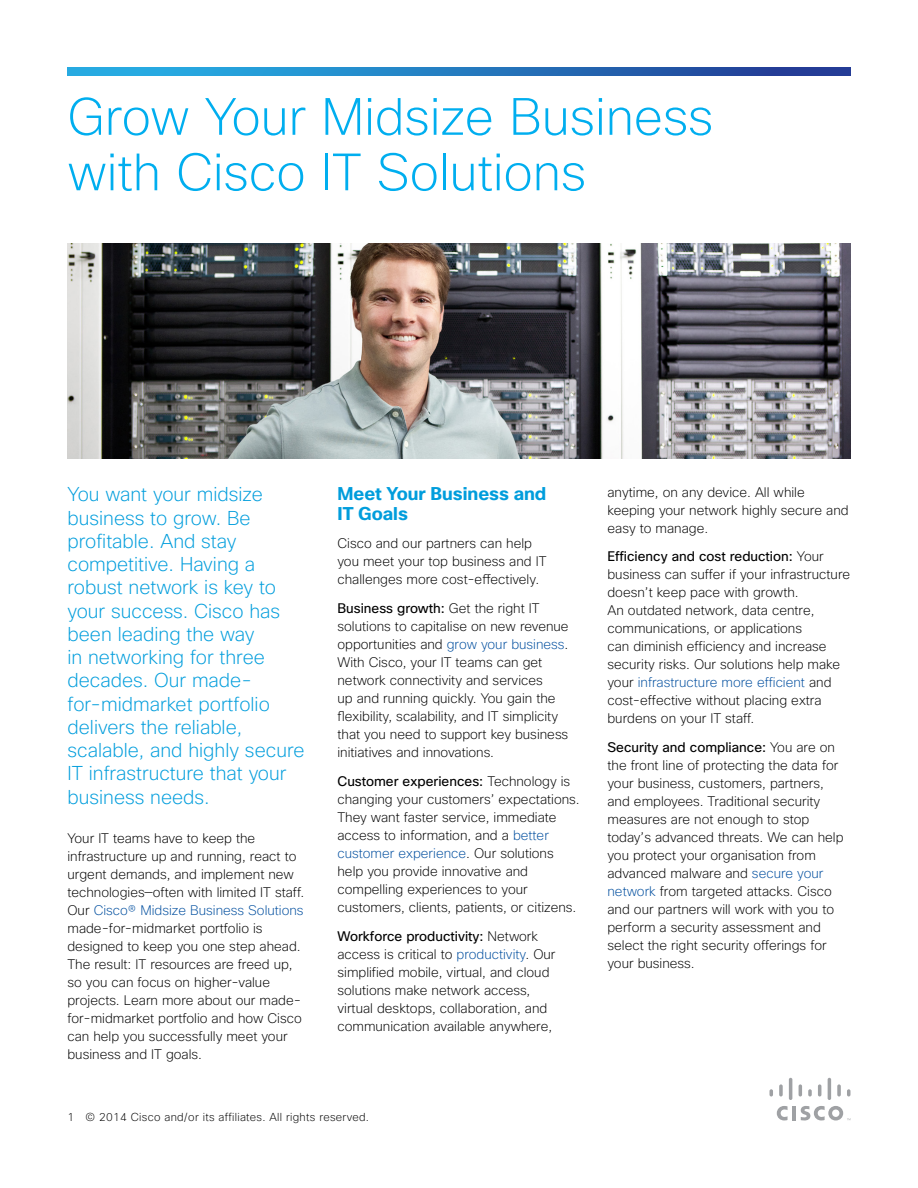
<style>
.page{position:relative;width:918px;height:1188px;background:#fff}
.page>*{position:absolute;margin:0;border:0;box-sizing:border-box;transform-origin:0 0}
.t1{font:200 51px/55.5px "Cisco Sans";color:#00aeef}
.t2{font:200 19.5px/23.2px "Cisco Sans";color:#009ddc}
.t3{font:700 18px/19.5px "Cisco Sans";color:#009ddc}
.t4{font:200 13.5px/18px "Cisco Sans";color:#000}
.t5{font:200 11.25px "Cisco Sans";letter-spacing:.025em;color:#000}
.s1{color:#024f9f}
.s2{font-weight:400}
</style>
<div class="page">
<img style="left:68px;top:243px;width:782px;height:216px">
<hr style="left:792px;top:1106px;width:4px;height:14px;background:#9fa1a4">
<svg style="left:777px;top:1106px;width:11px;height:14px"></svg>
<svg style="left:770px;top:1089px;width:3px;height:8px"></svg>
<svg style="left:779px;top:1084px;width:4px;height:13px"></svg>
<hr style="left:789px;top:1078px;width:3px;height:22px;background:#9fa1a4;border-radius:2px">
<svg style="left:799px;top:1084px;width:3px;height:13px"></svg>
<svg style="left:808px;top:1089px;width:4px;height:8px"></svg>
<svg style="left:818px;top:1084px;width:3px;height:13px"></svg>
<hr style="left:828px;top:1078px;width:3px;height:22px;background:#9fa1a4;border-radius:2px">
<svg style="left:837px;top:1084px;width:4px;height:13px"></svg>
<svg style="left:847px;top:1089px;width:3px;height:8px"></svg>
<svg style="left:801px;top:1106px;width:49px;height:14px"></svg>
<svg style="left:68px;top:68px;width:782px;height:8px;background:#2478be"></svg>
<h1 class="t1" style="left:68px;top:89px;width:647px">Grow Your Midsize Business with Cisco IT Solutions</h1>
<p class="t2" style="left:68px;top:483px;width:239px">You want your midsize business to grow. Be profitable. And stay competitive. Having a robust network is key to your success. Cisco has been leading the way<br>in networking for three decades. Our made&shy;for-midmarket portfolio delivers the reliable, scalable, and highly secure<br>IT infrastructure that your business needs.</p>
<p class="t4" style="left:68px;top:829px;width:238px">Your IT teams have to keep the infrastructure up and running, react to urgent demands, and implement new technologies—often with limited IT staff.<br>Our <span class="s1">Cisco® Midsize Business Solutions </span>made-for-midmarket portfolio is designed to keep you one step ahead.<br>The result: IT resources are freed up, so you can focus on higher-value projects. Learn more about our made&shy;for-midmarket portfolio and how Cisco can help you successfully meet your business and IT goals.</p>
<h3 class="t3" style="left:338px;top:485px;width:210px">Meet Your Business and<br>IT Goals</h3>
<p class="t4" style="left:338px;top:534px;width:211px">Cisco and our partners can help you meet your top business and IT challenges more cost-effectively.</p>
<p class="t4" style="left:338px;top:599px;width:233px"><span class="s2">Business growth:</span> Get the right IT solutions to capitalise on new revenue opportunities and <span class="s1">grow your business</span>.<br>With Cisco, your IT teams can get network connectivity and services<br>up and running quickly. You gain the flexibility, scalability, and IT simplicity that you need to support key business initiatives and innovations.</p>
<p class="t4" style="left:338px;top:772px;width:244px"><span class="s2">Customer experiences:</span> Technology is changing your customers’ expectations.<br>They want faster service, immediate access to information, and a <span class="s1">better customer experience</span>. Our solutions help you provide innovative and compelling experiences to your customers, clients, patients, or citizens.</p>
<p class="t4" style="left:338px;top:927px;width:220px"><span class="s2">Workforce productivity:</span> Network access is critical to <span class="s1">productivity</span>. Our simplified mobile, virtual, and cloud solutions make network access, virtual desktops, collaboration, and communication available anywhere,</p>
<p class="t5" style="left:68px;top:1109px;width:303px">1 © 2014 Cisco and/or its affiliates. All rights reserved.</p>
<p class="t4" style="left:608px;top:483px;width:243px">anytime, on any device. All while keeping your network highly secure and easy to manage.</p>
<p class="t4" style="left:608px;top:548px;width:244px"><span class="s2">Efficiency and cost reduction:</span> Your business can suffer if your infrastructure doesn’t keep pace with growth.<br>An outdated network, data centre, communications, or applications<br>can diminish efficiency and increase security risks. Our solutions help make your <span class="s1">infrastructure more efficient</span> and cost-effective without placing extra burdens on your IT staff.</p>
<p class="t4" style="left:608px;top:738px;width:238px"><span class="s2">Security and compliance:</span> You are on the front line of protecting the data for your business, customers, partners, and employees. Traditional security measures are not enough to stop today’s advanced threats. We can help you protect your organisation from advanced malware and <span class="s1">secure your network</span> from targeted attacks. Cisco and our partners will work with you to perform a security assessment and select the right security offerings for your business.</p>
</div>
